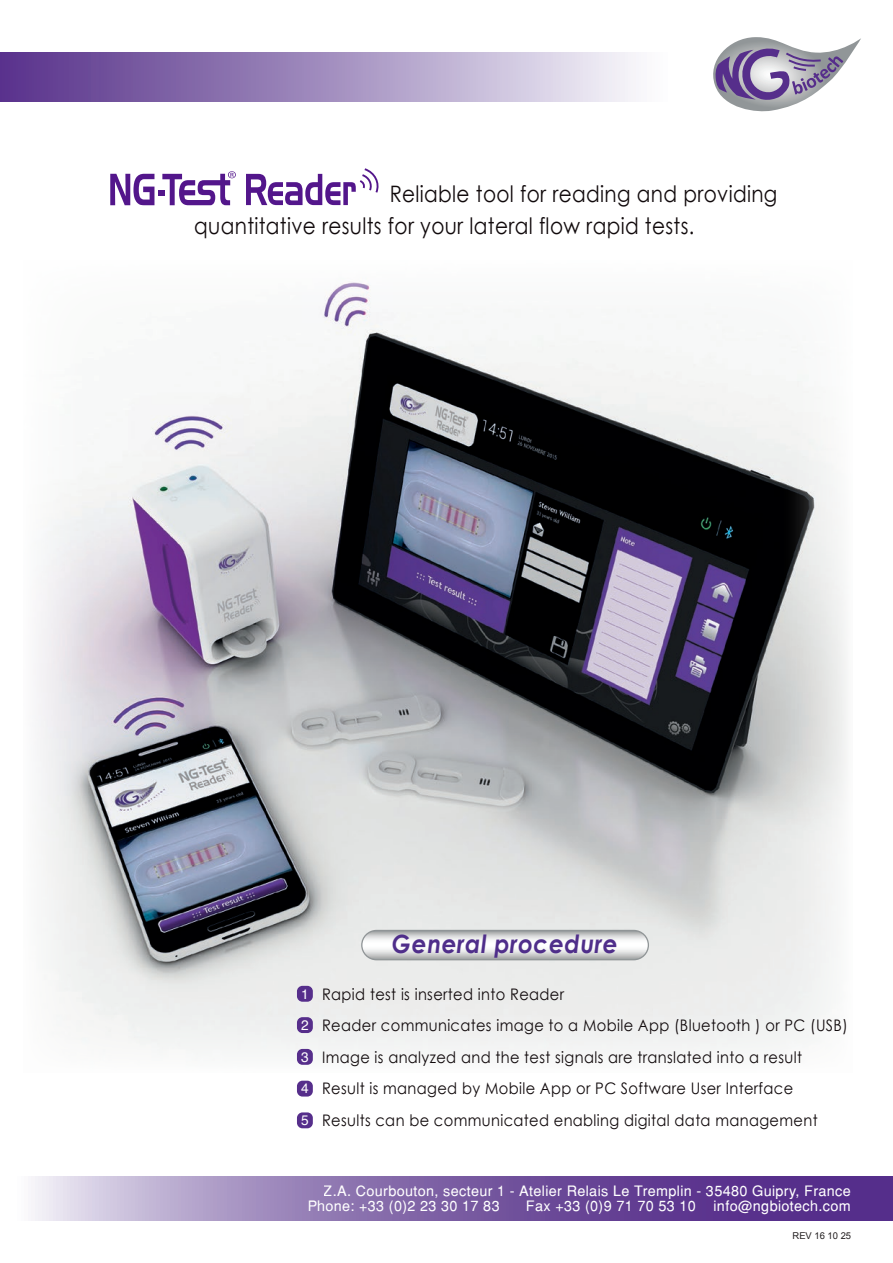
<style>
.page{position:relative;width:893px;height:1263px;background:#fff}
.page>*{position:absolute;margin:0;border:0;box-sizing:border-box;transform-origin:0 0}
.t1{font:italic 700 25.2px "Century Gothic";letter-spacing:.025em;color:#4f2e8a;scale:.92 1}
.t2{font:22.65px/31.5px "Century Gothic";letter-spacing:.015em;color:#110a0c;scale:.88 1}
.t3{font:15.9px/31.5px "Century Gothic";letter-spacing:.025em;color:#110a0c;scale:.92 1}
.t4{font:14.4px/15.6px "Helvetica";letter-spacing:.025em;color:#fff}
.t5{font:13.8px "Helvetica";color:#fff}
.t6{font:9.45px "Arial";color:#231f20}
</style>
<div class="page">
<svg style="left:31px;top:1177px;width:862px;height:44px;background:#856aab"></svg>
<div style="left:0;top:52px;width:673px;height:50px;background:linear-gradient(to right,#542d88,#fbfcfd)"></div>
<svg style="left:713px;top:37px;width:148px;height:75px"></svg>
<img style="left:37px;top:282px;width:810px;height:783px">
<div style="left:297px;top:986px;width:16px;height:16px;background:#562e8b;border-radius:6px"></div>
<div style="left:297px;top:1017px;width:16px;height:16px;background:#562e8b;border-radius:6px"></div>
<div style="left:297px;top:1049px;width:16px;height:16px;background:#562e8b;border-radius:6px"></div>
<div style="left:297px;top:1081px;width:16px;height:15px;background:#562e8b;border-radius:6px"></div>
<div style="left:297px;top:1112px;width:16px;height:16px;background:#562e8b;border-radius:6px"></div>
<svg style="left:362px;top:930px;width:286px;height:30px"></svg>
<div style="left:361px;top:930px;width:288px;height:30px;border:1px solid #909597;border-radius:15px"></div>
<svg style="left:110px;top:171px;width:126px;height:34px"></svg>
<svg style="left:246px;top:168px;width:133px;height:37px"></svg>
<p class="t2" style="left:194px;top:178px;width:664px;text-indent:195px">Reliable tool for reading and providing quantitative results for your lateral flow rapid tests.</p>
<p class="t5" style="left:301px;top:983px;width:9px">1</p>
<p class="t5" style="left:301px;top:1014px;width:9px">2</p>
<p class="t5" style="left:301px;top:1046px;width:9px">3</p>
<p class="t5" style="left:301px;top:1078px;width:9px">4</p>
<p class="t5" style="left:301px;top:1110px;width:9px">5</p>
<p class="t1" style="left:392px;top:925px;width:247px">General procedure</p>
<p class="t3" style="left:322px;top:978px;width:573px">Rapid test is inserted into Reader<br>Reader communicates image to a Mobile App (Bluetooth ) or PC (USB)<br>Image is analyzed and the test signals are translated into a result Result is managed by Mobile App or PC Software User Interface<br>Results can be communicated enabling digital data management</p>
<p class="t4" style="left:307px;top:1183px;width:545px;text-indent:17px">Z.A. Courbouton, secteur 1 - Atelier Relais Le Tremplin - 35480 Guipry, France<br>Phone: +33 (0)2 23 30 17 83</p>
<p class="t4" style="left:526px;top:1198px;width:326px">Fax +33 (0)9 71 70 53 10 info@ngbiotech.com</p>
<p class="t6" style="left:792px;top:1230px;width:60px">REV 16 10 25</p>
</div>
